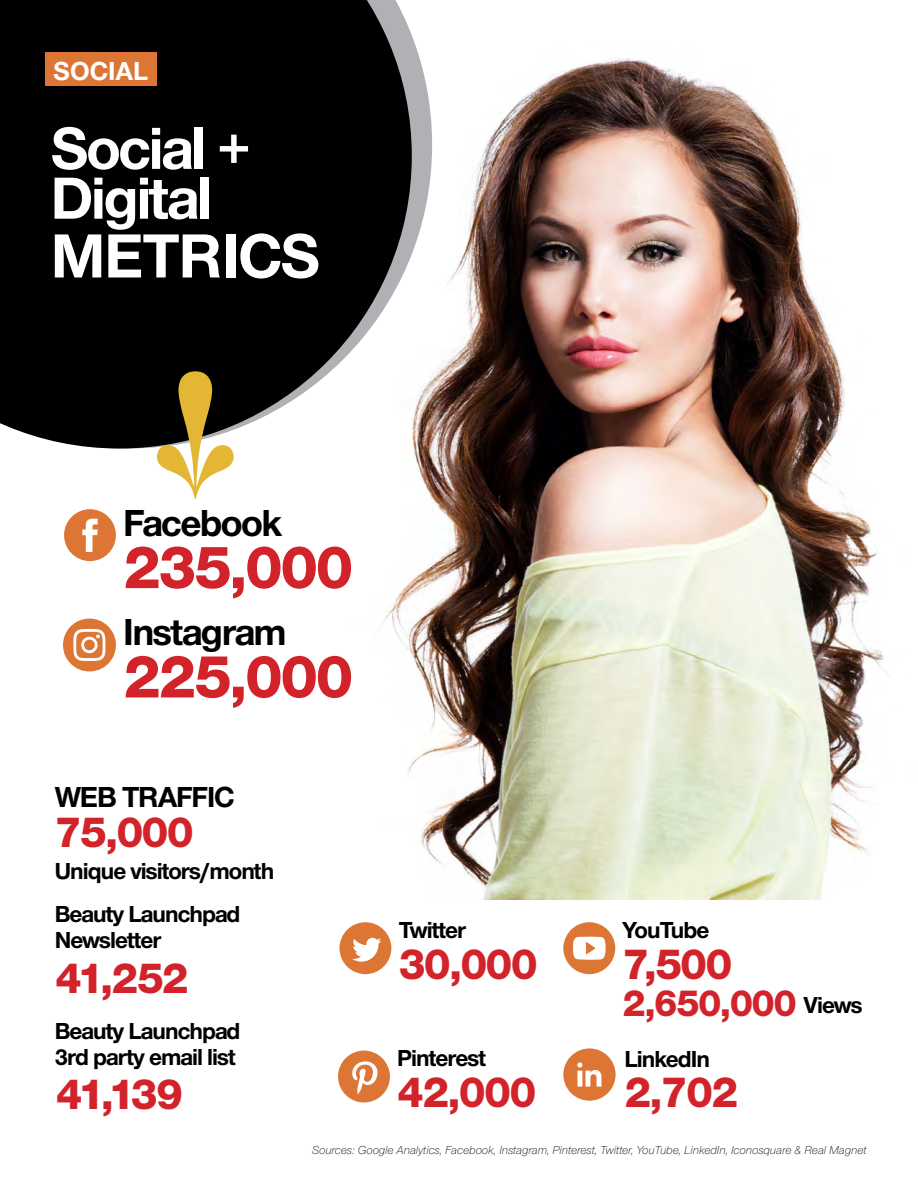
<style>
.page{position:relative;width:918px;height:1188px;background:#fff}
.page>*{position:absolute;margin:0;border:0;box-sizing:border-box;transform-origin:0 0}
.t1{font:700 64.5px "Nimbus San Nov T";letter-spacing:-.02em;color:#fff}
.t2{font:63px "Nimbus San Nov T Heav";letter-spacing:-.04em;color:#d2232a}
.t3{font:700 61.5px/49.8px "Nimbus San Nov T";letter-spacing:-.04em;color:#fff}
.t4{font:45px "Nimbus San Nov T Heav";letter-spacing:-.04em;color:#d2232a}
.t5{font:700 39px "Nimbus San Nov T";letter-spacing:-.04em;color:#000}
.t6{font:39px "Nimbus San Nov T Heav";letter-spacing:-.04em;color:#d2232a}
.t7{font:700 30px "Nimbus San Nov T";letter-spacing:-.04em;color:#000}
.t8{font:700 27px "Nimbus San Nov T";color:#fff}
.t9{font:700 24px/25.5px "Nimbus San Nov T";letter-spacing:-.04em;color:#000}
.t10{font:12px "Nimbus San Nov T Ligh Ital";color:#000}
.s1{font-family:"Nimbus San Nov T";font-weight:700;font-size:24px;color:#000}
</style>
<div class="page">
<img style="left:381px;top:58px;width:506px;height:841px">
<svg style="left:412px;top:36px;width:20px;height:413px"></svg>
<svg style="left:0;top:0;width:412px;height:449px;background:#1c1c1c"></svg>
<svg style="left:338px;top:1051px;width:52px;height:51px"></svg>
<svg style="left:64px;top:509px;width:52px;height:52px"></svg>
<svg style="left:339px;top:922px;width:52px;height:52px"></svg>
<hr style="left:0;top:343px;width:100px;height:3px;background:#000">
<div style="left:45px;top:52px;width:112px;height:34px;background:#dd7635"></div>
<svg style="left:157px;top:371px;width:77px;height:128px"></svg>
<svg style="left:563px;top:1048px;width:53px;height:53px"></svg>
<svg style="left:63px;top:618px;width:53px;height:54px"></svg>
<svg style="left:563px;top:922px;width:52px;height:52px"></svg>
<p class="t8" style="left:54px;top:55px;width:96px">SOCIAL</p>
<h3 class="t3" style="left:51px;top:122px;width:202px">Social +<br>Digital</h3>
<h1 class="t1" style="left:51px;top:218px;width:271px">METRICS</h1>
<h3 class="t5" style="left:123px;top:500px;width:161px">Facebook</h3>
<h2 class="t2" style="left:123px;top:531px;width:232px">235,000</h2>
<h3 class="t5" style="left:123px;top:609px;width:165px">Instagram</h3>
<h2 class="t2" style="left:123px;top:640px;width:232px">225,000</h2>
<p class="t7" style="left:55px;top:779px;width:181px">WEB TRAFFIC</p>
<h3 class="t4" style="left:55px;top:806px;width:141px">75,000</h3>
<p class="t9" style="left:55px;top:857px;width:221px">Unique visitors/month</p>
<p class="t9" style="left:55px;top:901px;width:187px">Beauty Launchpad<br>Newsletter</p>
<h3 class="t4" style="left:55px;top:952px;width:135px">41,252</h3>
<p class="t9" style="left:55px;top:1018px;width:187px">Beauty Launchpad<br>3rd party email list</p>
<h3 class="t4" style="left:56px;top:1068px;width:129px">41,139</h3>
<p class="t9" style="left:399px;top:917px;width:69px">Twitter</p>
<h3 class="t4" style="left:399px;top:938px;width:141px">30,000</h3>
<p class="t9" style="left:397px;top:1045px;width:90px">Pinterest</p>
<h3 class="t4" style="left:397px;top:1066px;width:141px">42,000</h3>
<p class="t9" style="left:623px;top:917px;width:88px">YouTube</p>
<h3 class="t4" style="left:623px;top:938px;width:111px">7,500</h3>
<h3 class="t6" style="left:623px;top:981px;width:242px">2,650,000 <span class="s1">Views</span></h3>
<p class="t9" style="left:624px;top:1046px;width:87px">LinkedIn</p>
<h3 class="t4" style="left:624px;top:1067px;width:115px">2,702</h3>
<p class="t10" style="left:312px;top:1143px;width:556px">Sources: Google Analytics, Facebook, Instagram, Pinterest, Twitter, YouTube, LinkedIn, Iconosquare &amp; Real Magnet</p>
</div>
